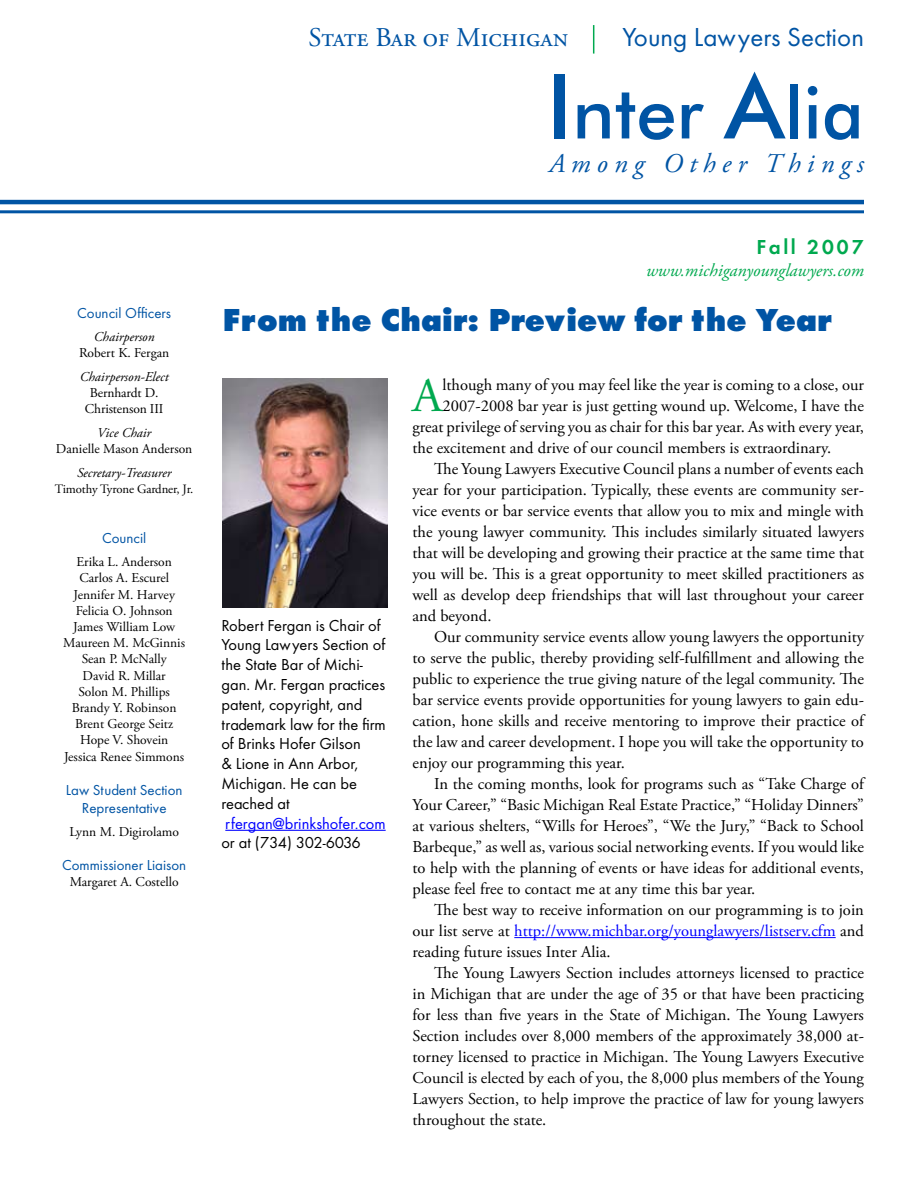
<style>
.page{position:relative;width:918px;height:1188px;background:#fff}
.page>*{position:absolute;margin:0;border:0;box-sizing:border-box;transform-origin:0 0}
.t1{font:500 72px "Futura BT";color:#0054a4}
.t2{font:48.15px "Adobe Garamond Pro";color:#00a94f}
.t3{font:33px "Futura Extra Bold DTC";color:#0054a4}
.t4{font:27px "Futura Book DTC";color:#0054a4}
.t5{font:27px "Adobe Garamond Regular SC";color:#0054a4}
.t6{font:italic 27px "Adobe Garamond Pro";letter-spacing:.23em;color:#0054a4}
.t7{font:21px "Futura Demi Bold DTC";letter-spacing:.12em;color:#00a94f}
.t8{font:italic 18px "Adobe Garamond Pro";color:#00a94f}
.t9{font:16.5px "Adobe Garamond Pro";color:#000}
.t10{font:16.5px/19.8px "Futura Book DTC";color:#000}
.t11{font:16.5px "Adobe Garamond Pro";color:#00f}
.t12{font:16.5px "Futura Book DTC";color:#00f}
.t13{font:16.5px "Futura Book DTC";letter-spacing:-.025em;color:#000}
.t14{font:15px/18px "Futura Book DTC";color:#0054a4;text-align:center}
.t15{font:13.5px/16.2px "Adobe Garamond Pro";color:#000;text-align:center}
.t16{font:italic 13.5px "Adobe Garamond Pro";color:#000}
.t17{font:12.75px "Adobe Garamond Pro";letter-spacing:-.01em;color:#000}
.s1{font-size:90px}
.s2{color:#000}
</style>
<div class="page">
<svg style="left:593px;top:25px;width:1px;height:29px"></svg>
<hr style="left:0;top:200px;width:864px;height:4px;background:#0054a4">
<hr style="left:0;top:210px;width:864px;height:3px;background:#0054a4">
<hr style="left:514px;top:937px;width:322px;height:1px;background:#00f">
<hr style="left:225px;top:830px;width:161px;height:1px;background:#00f">
<img style="left:222px;top:378px;width:165px;height:230px">
<p class="t14" style="left:77px;top:304px;width:96px">Council Officers</p>
<p class="t16" style="left:94px;top:328px;width:62px">Chairperson</p>
<p class="t15" style="left:79px;top:345px;width:92px">Robert K. Fergan</p>
<p class="t16" style="left:80px;top:368px;width:90px">Chairperson-Elect</p>
<p class="t15" style="left:85px;top:385px;width:80px">Bernhardt D.<br>Christenson III</p>
<p class="t16" style="left:97px;top:424px;width:56px">Vice Chair</p>
<p class="t15" style="left:56px;top:441px;width:138px">Danielle Mason Anderson</p>
<p class="t16" style="left:77px;top:464px;width:96px">Secretary-Treasurer</p>
<p class="t17" style="left:55px;top:481px;width:140px">Timothy Tyrone Gardner, Jr.</p>
<p class="t14" style="left:102px;top:529px;width:46px">Council</p>
<p class="t15" style="left:63px;top:554px;width:123px">Erika L. Anderson<br>Carlos A. Escurel<br>Jennifer M. Harvey<br>Felicia O. Johnson<br>James William Low<br>Maureen M. McGinnis<br>Sean P. McNally<br>David R. Millar<br>Solon M. Phillips<br>Brandy Y. Robinson<br>Brent George Seitz<br>Hope V. Shovein<br>Jessica Renee Simmons</p>
<p class="t14" style="left:66px;top:781px;width:118px">Law Student Section<br>Representative</p>
<p class="t15" style="left:69px;top:824px;width:111px">Lynn M. Digirolamo</p>
<p class="t14" style="left:62px;top:856px;width:126px">Commissioner Liaison</p>
<p class="t15" style="left:70px;top:874px;width:110px">Margaret A. Costello</p>
<h3 class="t5" style="left:308px;top:23px;width:261px">State Bar of Michigan</h3>
<h3 class="t4" style="left:622px;top:21px;width:243px">Young Lawyers Section</h3>
<h1 class="t1" style="left:547px;top:69px;width:319px"><span class="s1">I</span>nter <span class="s1">A</span>lia</h1>
<h3 class="t6" style="left:549px;top:147px;width:316px">Among Other Things</h3>
<p class="t7" style="left:757px;top:235px;width:109px">Fall 2007</p>
<p class="t8" style="left:646px;top:259px;width:219px">www.michiganyounglawyers.com</p>
<h3 class="t3" style="left:223px;top:301px;width:611px">From the Chair: Preview for the Year</h3>
<p class="t10" style="left:221px;top:615px;width:166px">Robert Fergan is Chair of<br>Young Lawyers Section of the State Bar of Michi&shy;gan. Mr. Fergan practices patent, copyright, and trademark law for the firm of Brinks Hofer Gilson<br>&amp; Lione in Ann Arbor,<br>Michigan. He can be reached at</p>
<p class="t12" style="left:225px;top:814px;width:162px">rfergan@brinkshofer.com</p>
<p class="t13" style="left:221px;top:834px;width:141px">or at (734) 302-6036</p>
<h2 class="t2" style="left:412px;top:367px;width:32px">A</h2>
<p class="t9" style="left:443px;top:375px;width:423px">lthough many of you may feel like the year is coming to a close, our</p>
<p class="t9" style="left:443px;top:396px;width:423px">2007-2008 bar year is just getting wound up. Welcome, I have the</p>
<p class="t9" style="left:412px;top:417px;width:453px">great privilege of serving you as chair for this bar year. As with every year,</p>
<p class="t9" style="left:412px;top:438px;width:420px">the excitement and drive of our council members is extraordinary.</p>
<p class="t9" style="left:434px;top:459px;width:431px">The Young Lawyers Executive Council plans a number of events each</p>
<p class="t9" style="left:412px;top:480px;width:453px">year for your participation. Typically, these events are community ser-</p>
<p class="t9" style="left:412px;top:501px;width:453px">vice events or bar service events that allow you to mix and mingle with</p>
<p class="t9" style="left:412px;top:522px;width:453px">the young lawyer community. This includes similarly situated lawyers</p>
<p class="t9" style="left:412px;top:543px;width:453px">that will be developing and growing their practice at the same time that</p>
<p class="t9" style="left:412px;top:564px;width:453px">you will be. This is a great opportunity to meet skilled practitioners as</p>
<p class="t9" style="left:412px;top:585px;width:453px">well as develop deep friendships that will last throughout your career</p>
<p class="t9" style="left:412px;top:606px;width:80px">and beyond.</p>
<p class="t9" style="left:434px;top:627px;width:431px">Our community service events allow young lawyers the opportunity</p>
<p class="t9" style="left:412px;top:648px;width:453px">to serve the public, thereby providing self-fulfillment and allowing the</p>
<p class="t9" style="left:412px;top:669px;width:453px">public to experience the true giving nature of the legal community. The</p>
<p class="t9" style="left:412px;top:690px;width:453px">bar service events provide opportunities for young lawyers to gain edu-</p>
<p class="t9" style="left:412px;top:711px;width:453px">cation, hone skills and receive mentoring to improve their practice of</p>
<p class="t9" style="left:412px;top:732px;width:453px">the law and career development. I hope you will take the opportunity to</p>
<p class="t9" style="left:412px;top:753px;width:214px">enjoy our programming this year.</p>
<p class="t9" style="left:434px;top:774px;width:431px">In the coming months, look for programs such as “Take Charge of</p>
<p class="t9" style="left:412px;top:795px;width:453px">Your Career,” “Basic Michigan Real Estate Practice,” “Holiday Dinners”</p>
<p class="t9" style="left:412px;top:816px;width:453px">at various shelters, “Wills for Heroes”, “We the Jury,” “Back to School</p>
<p class="t9" style="left:412px;top:837px;width:453px">Barbeque,” as well as, various social networking events. If you would like</p>
<p class="t9" style="left:412px;top:858px;width:453px">to help with the planning of events or have ideas for additional events,</p>
<p class="t9" style="left:412px;top:879px;width:344px">please feel free to contact me at any time this bar year.</p>
<p class="t9" style="left:434px;top:900px;width:431px">The best way to receive information on our programming is to join</p>
<p class="t11" style="left:412px;top:921px;width:453px"><span class="s2">our list serve at</span> http://www.michbar.org/younglawyers/listserv.cfm <span class="s2">and</span></p>
<p class="t9" style="left:412px;top:942px;width:199px">reading future issues Inter Alia.</p>
<p class="t9" style="left:434px;top:963px;width:431px">The Young Lawyers Section includes attorneys licensed to practice</p>
<p class="t9" style="left:412px;top:984px;width:453px">in Michigan that are under the age of 35 or that have been practicing</p>
<p class="t9" style="left:412px;top:1005px;width:453px">for less than five years in the State of Michigan. The Young Lawyers</p>
<p class="t9" style="left:412px;top:1026px;width:453px">Section includes over 8,000 members of the approximately 38,000 at-</p>
<p class="t9" style="left:412px;top:1047px;width:453px">torney licensed to practice in Michigan. The Young Lawyers Executive</p>
<p class="t9" style="left:412px;top:1068px;width:453px">Council is elected by each of you, the 8,000 plus members of the Young</p>
<p class="t9" style="left:412px;top:1089px;width:453px">Lawyers Section, to help improve the practice of law for young lawyers</p>
<p class="t9" style="left:412px;top:1110px;width:135px">throughout the state.</p>
</div>
